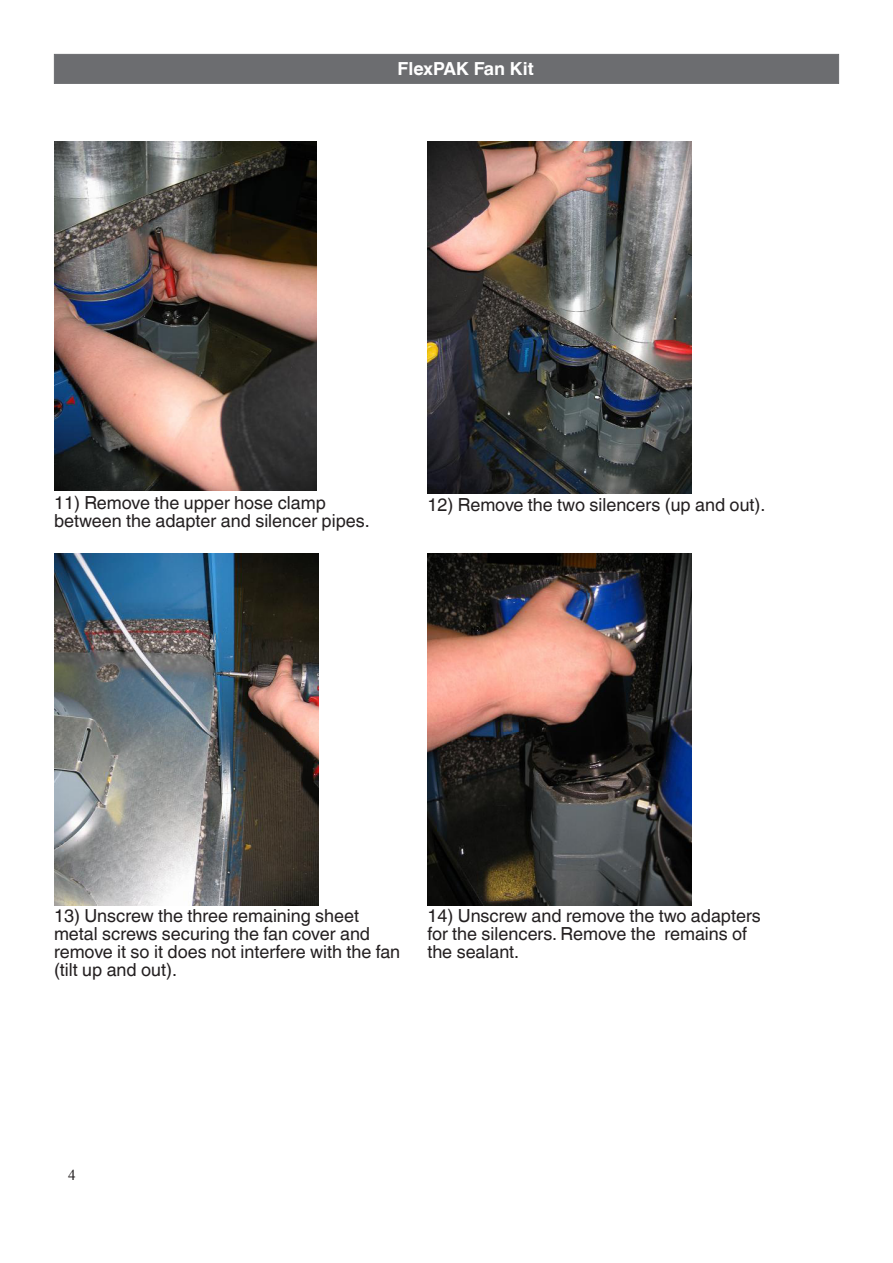
<style>
.page{position:relative;width:893px;height:1263px;background:#fff}
.page>*{position:absolute;margin:0;border:0;box-sizing:border-box;transform-origin:0 0}
.t1{font:18px/18px "Helvetica Linotype";color:#231f20}
.t2{font:700 18px "Helvetica Linotype";color:#fff}
.t3{font:15px "Times New Roman";color:#231f20}
</style>
<div class="page">
<div style="left:54px;top:54px;width:785px;height:30px;background:#6c6d70"></div>
<img style="left:54px;top:141px;width:262px;height:350px">
<img style="left:427px;top:141px;width:265px;height:353px">
<img style="left:54px;top:553px;width:264px;height:352px">
<img style="left:427px;top:553px;width:265px;height:352px">
<p class="t2" style="left:398px;top:59px;width:138px">FlexPAK Fan Kit</p>
<p class="t1" style="left:54px;top:494px;width:273px">11) Remove the upper hose clamp</p>
<p class="t1" style="left:54px;top:512px;width:317px">between the adapter and silencer pipes.</p>
<p class="t1" style="left:427px;top:495px;width:340px">12) Remove the two silencers (up and out).</p>
<p class="t1" style="left:54px;top:907px;width:348px">13) Unscrew the three remaining sheet metal screws securing the fan cover and remove it so it does not interfere with the fan (tilt up and out).</p>
<p class="t1" style="left:427px;top:907px;width:335px">14) Unscrew and remove the two adapters for the silencers. Remove the remains of the sealant.</p>
<p class="t3" style="left:68px;top:1164px;width:9px">4</p>
</div>
